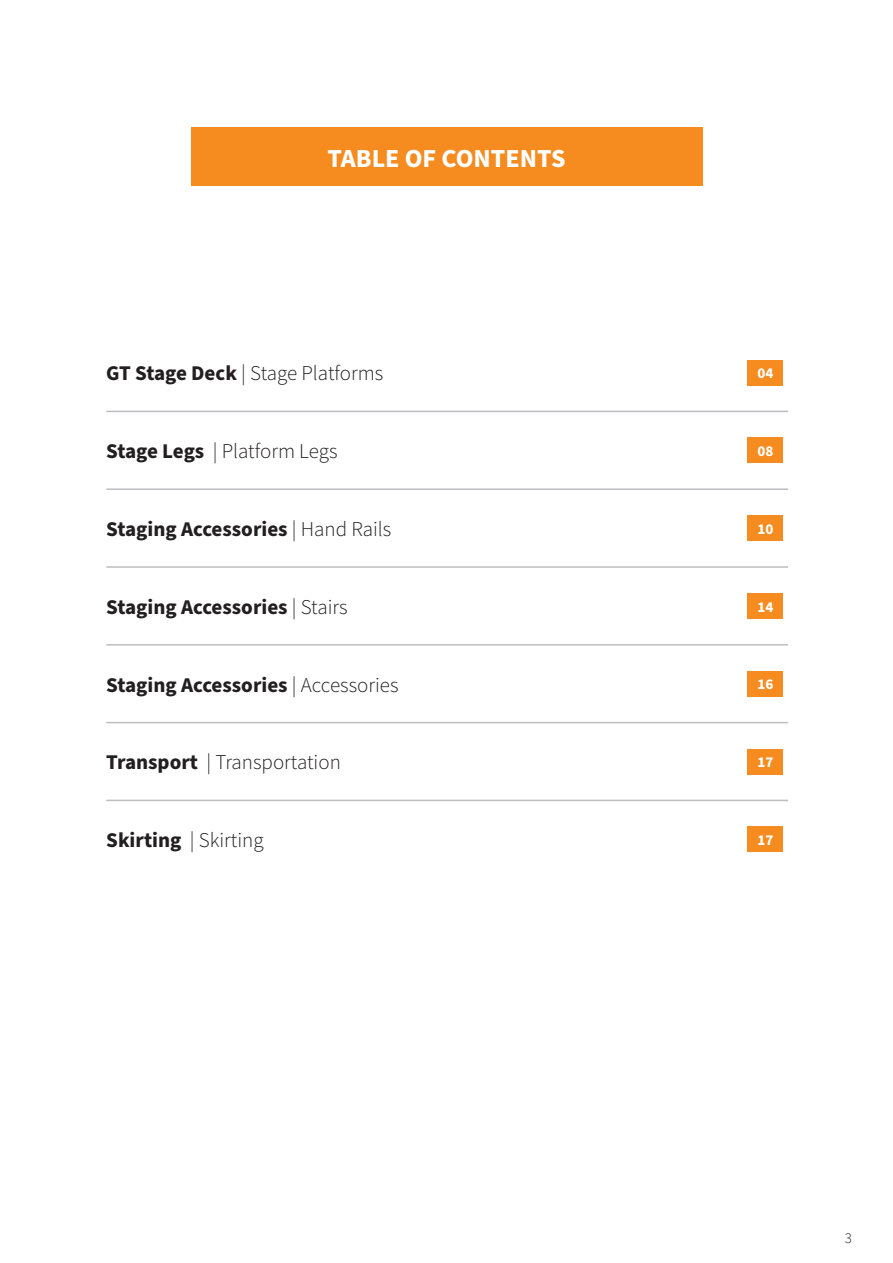
<style>
.page{position:relative;width:893px;height:1263px;background:#fff}
.page>*{position:absolute;margin:0;border:0;box-sizing:border-box;transform-origin:0 0}
.t1{font:700 25.95px "Source Sans Pro";color:#fff}
.t2{font:300 21px "Source Sans Pro";color:#231f20}
.t3{font:700 21px "Source Sans Pro";color:#231f20}
.t4{font:700 15px "Source Sans Pro";letter-spacing:-.01em;color:#fff}
.t5{font:300 15px "Source Sans Pro";color:#231f20}
.s1{font-weight:700}
.s2{font-weight:300}
</style>
<div class="page">
<div style="left:191px;top:128px;width:511px;height:58px;background:#f68b1f"></div>
<hr style="left:106px;top:411px;width:682px;height:1px;background:#bcbdc0">
<hr style="left:106px;top:488px;width:682px;height:2px;background:#bcbdc0">
<hr style="left:106px;top:566px;width:682px;height:2px;background:#bcbdc0">
<hr style="left:106px;top:644px;width:682px;height:1px;background:#bcbdc0">
<hr style="left:106px;top:722px;width:682px;height:1px;background:#bcbdc0">
<hr style="left:106px;top:800px;width:682px;height:1px;background:#bcbdc0">
<div style="left:747px;top:360px;width:36px;height:25px;background:#f68b1f"></div>
<div style="left:747px;top:437px;width:36px;height:26px;background:#f68b1f"></div>
<div style="left:747px;top:515px;width:36px;height:26px;background:#f68b1f"></div>
<div style="left:747px;top:593px;width:36px;height:26px;background:#f68b1f"></div>
<div style="left:747px;top:671px;width:36px;height:25px;background:#f68b1f"></div>
<div style="left:747px;top:749px;width:36px;height:25px;background:#f68b1f"></div>
<div style="left:747px;top:826px;width:36px;height:26px;background:#f68b1f"></div>
<p class="t1" style="left:327px;top:140px;width:240px">TABLE OF CONTENTS</p>
<p class="t2" style="left:106px;top:360px;width:279px"><span class="s1">GT Stage Deck</span> | Stage Platforms</p>
<p class="t4" style="left:757px;top:363px;width:17px">04</p>
<p class="t2" style="left:106px;top:438px;width:233px"><span class="s1">Stage Legs</span> | Platform Legs</p>
<p class="t4" style="left:757px;top:441px;width:17px">08</p>
<p class="t3" style="left:106px;top:515px;width:287px">Staging Accessories <span class="s2">| Hand Rails</span></p>
<p class="t4" style="left:757px;top:518px;width:17px">10</p>
<p class="t3" style="left:106px;top:592px;width:243px">Staging Accessories <span class="s2">| Stairs</span></p>
<p class="t4" style="left:757px;top:596px;width:17px">14</p>
<p class="t3" style="left:106px;top:670px;width:294px">Staging Accessories <span class="s2">| Accessories</span></p>
<p class="t4" style="left:757px;top:674px;width:17px">16</p>
<p class="t2" style="left:106px;top:749px;width:236px"><span class="s1">Transport</span> | Transportation</p>
<p class="t4" style="left:757px;top:752px;width:17px">17</p>
<p class="t2" style="left:106px;top:827px;width:159px"><span class="s1">Skirting</span> | Skirting</p>
<p class="t4" style="left:757px;top:830px;width:17px">17</p>
<p class="t5" style="left:845px;top:1228px;width:9px">3</p>
</div>
